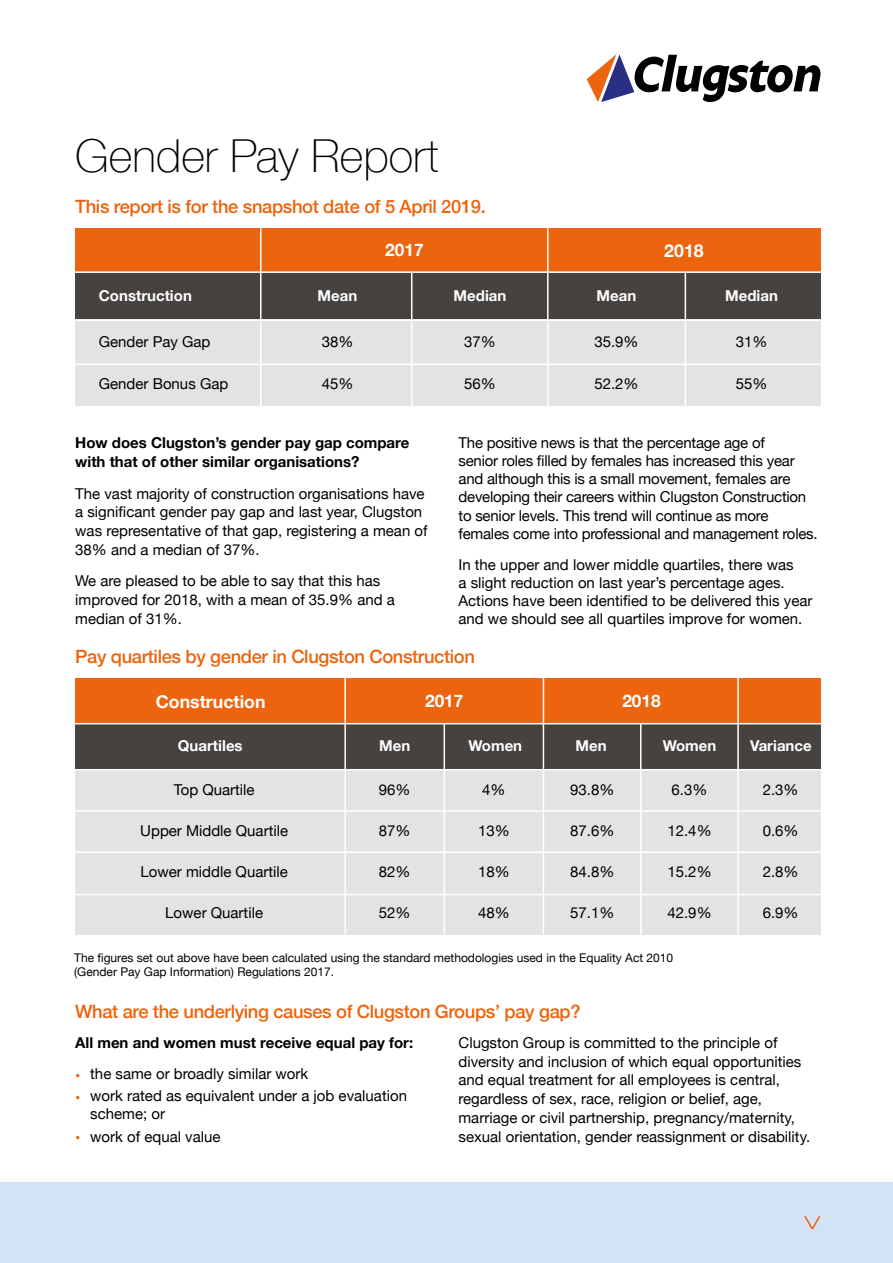
<style>
.page{position:relative;width:893px;height:1263px;background:#fff}
.page>*{position:absolute;margin:0;border:0;box-sizing:border-box;transform-origin:0 0}
.t1{font:100 45.45px "Helvetica Neue";color:#000}
.t2{font:500 18.3px "Helvetica Neue";letter-spacing:-.02em;color:#ec640d}
.t3{font:700 17.7px "Helvetica Neue";color:#fff}
.t4{font:700 17.25px "Helvetica Neue";color:#fff}
.t5{font:15px/18.8px "Helvetica Neue";color:#000}
.t6{font:700 15px/18.8px "Helvetica Neue";color:#000}
.t7{font:700 15px "Helvetica Neue";color:#fff}
.t8{font:12px/14.4px "Helvetica Neue";color:#000}
.s1{color:#ec640d}
</style>
<div class="page">
<div style="left:0;top:1182px;width:893px;height:81px;background:#d3e2f5"></div>
<div style="left:75px;top:273px;width:745px;height:46px;background:#454240"></div>
<div style="left:75px;top:767px;width:745px;height:168px;background:#e3e3e3"></div>
<div style="left:75px;top:228px;width:745px;height:45px;background:#ec640d"></div>
<div style="left:75px;top:679px;width:745px;height:44px;background:#ec640d"></div>
<div style="left:75px;top:723px;width:745px;height:47px;background:#454240"></div>
<div style="left:75px;top:319px;width:745px;height:87px;background:#e3e3e3"></div>
<svg style="left:587px;top:54px;width:233px;height:48px"></svg>
<svg style="left:804px;top:1216px;width:16px;height:13px"></svg>
<hr style="left:71px;top:271px;width:753px;height:2px;background:#fff">
<hr style="left:71px;top:320px;width:753px;height:1px;background:#fff">
<hr style="left:71px;top:364px;width:753px;height:1px;background:#fff">
<hr style="left:260px;top:225px;width:1px;height:183px;background:#fff">
<hr style="left:547px;top:225px;width:2px;height:183px;background:#fff">
<hr style="left:411px;top:273px;width:1px;height:135px;background:#fff">
<hr style="left:685px;top:273px;width:1px;height:135px;background:#fff">
<hr style="left:71px;top:723px;width:753px;height:1px;background:#fff">
<hr style="left:71px;top:769px;width:753px;height:1px;background:#fff">
<hr style="left:71px;top:810px;width:753px;height:2px;background:#fff">
<hr style="left:71px;top:851px;width:753px;height:2px;background:#fff">
<hr style="left:71px;top:894px;width:753px;height:1px;background:#fff">
<hr style="left:344px;top:677px;width:2px;height:263px;background:#fff">
<hr style="left:543px;top:677px;width:1px;height:263px;background:#fff">
<hr style="left:737px;top:677px;width:2px;height:263px;background:#fff">
<hr style="left:640px;top:724px;width:1px;height:216px;background:#fff">
<hr style="left:444px;top:724px;width:1px;height:216px;background:#fff">
<h1 class="t1" style="left:75px;top:122px;width:365px">Gender Pay Report</h1>
<p class="t2" style="left:75px;top:192px;width:412px">This report is for the snapshot date of 5 April 2019.</p>
<p class="t4" style="left:385px;top:237px;width:40px">2017</p>
<p class="t3" style="left:664px;top:236px;width:41px">2018</p>
<p class="t7" style="left:99px;top:283px;width:95px">Construction</p>
<p class="t7" style="left:318px;top:283px;width:41px">Mean</p>
<p class="t7" style="left:454px;top:283px;width:54px">Median</p>
<p class="t7" style="left:597px;top:283px;width:41px">Mean</p>
<p class="t7" style="left:725px;top:283px;width:54px">Median</p>
<p class="t5" style="left:99px;top:333px;width:113px">Gender Pay Gap</p>
<p class="t5" style="left:322px;top:333px;width:33px">38%</p>
<p class="t5" style="left:464px;top:333px;width:33px">37%</p>
<p class="t5" style="left:594px;top:333px;width:46px">35.9%</p>
<p class="t5" style="left:736px;top:333px;width:33px">31%</p>
<p class="t5" style="left:99px;top:375px;width:131px">Gender Bonus Gap</p>
<p class="t5" style="left:322px;top:375px;width:33px">45%</p>
<p class="t5" style="left:464px;top:375px;width:33px">56%</p>
<p class="t5" style="left:594px;top:375px;width:46px">52.2%</p>
<p class="t5" style="left:736px;top:375px;width:33px">55%</p>
<p class="t6" style="left:75px;top:434px;width:336px">How does Clugston’s gender pay gap compare with that of other similar organisations?</p>
<p class="t5" style="left:75px;top:485px;width:354px">The vast majority of construction organisations have a significant gender pay gap and last year, Clugston was representative of that gap, registering a mean of 38% and a median of 37%.</p>
<p class="t5" style="left:75px;top:572px;width:321px">We are pleased to be able to say that this has improved for 2018, with a mean of 35.9% and a median of 31%.</p>
<p class="t5" style="left:458px;top:434px;width:361px;line-height:18.1px">The positive news is that the percentage age of<br>senior roles filled by females has increased this year and although this is a small movement, females are developing their careers within Clugston Construction to senior levels. This trend will continue as more females come into professional and management roles.</p>
<p class="t5" style="left:458px;top:556px;width:355px;line-height:18.1px">In the upper and lower middle quartiles, there was<br>a slight reduction on last year’s percentage ages.<br>Actions have been identified to be delivered this year and we should see all quartiles improve for women.</p>
<p class="t2" style="left:75px;top:642px;width:401px">Pay quartiles by gender in Clugston Construction</p>
<p class="t3" style="left:156px;top:688px;width:111px">Construction</p>
<p class="t4" style="left:622px;top:688px;width:40px">2018</p>
<p class="t4" style="left:425px;top:688px;width:40px">2017</p>
<p class="t7" style="left:178px;top:734px;width:66px">Quartiles</p>
<p class="t7" style="left:379px;top:734px;width:33px">Men</p>
<p class="t7" style="left:469px;top:734px;width:55px">Women</p>
<p class="t7" style="left:576px;top:734px;width:33px">Men</p>
<p class="t7" style="left:663px;top:734px;width:55px">Women</p>
<p class="t7" style="left:750px;top:734px;width:63px">Variance</p>
<p class="t5" style="left:174px;top:781px;width:82px">Top Quartile</p>
<p class="t5" style="left:140px;top:822px;width:149px">Upper Middle Quartile</p>
<p class="t5" style="left:141px;top:863px;width:149px">Lower middle Quartile</p>
<p class="t5" style="left:165px;top:904px;width:99px">Lower Quartile</p>
<p class="t5" style="left:379px;top:781px;width:33px">96%</p>
<p class="t5" style="left:379px;top:822px;width:33px">87%</p>
<p class="t5" style="left:379px;top:863px;width:33px">82%</p>
<p class="t5" style="left:379px;top:904px;width:33px">52%</p>
<p class="t5" style="left:482px;top:781px;width:25px">4%</p>
<p class="t5" style="left:478px;top:822px;width:33px">13%</p>
<p class="t5" style="left:478px;top:863px;width:33px">18%</p>
<p class="t5" style="left:478px;top:904px;width:33px">48%</p>
<p class="t5" style="left:570px;top:781px;width:46px">93.8%</p>
<p class="t5" style="left:570px;top:822px;width:46px">87.6%</p>
<p class="t5" style="left:570px;top:863px;width:46px">84.8%</p>
<p class="t5" style="left:570px;top:904px;width:46px">57.1%</p>
<p class="t5" style="left:672px;top:781px;width:37px">6.3%</p>
<p class="t5" style="left:667px;top:822px;width:46px">12.4%</p>
<p class="t5" style="left:667px;top:863px;width:46px">15.2%</p>
<p class="t5" style="left:667px;top:904px;width:46px">42.9%</p>
<p class="t8" style="left:74px;top:951px;width:601px">The figures set out above have been calculated using the standard methodologies used in the Equality Act 2010 (Gender Pay Gap Information) Regulations 2017.</p>
<p class="t2" style="left:75px;top:997px;width:507px">What are the underlying causes of Clugston Groups’ pay gap?</p>
<p class="t5" style="left:763px;top:781px;width:37px">2.3%</p>
<p class="t5" style="left:763px;top:822px;width:37px">0.6%</p>
<p class="t5" style="left:763px;top:863px;width:37px">2.8%</p>
<p class="t5" style="left:763px;top:904px;width:37px">6.9%</p>
<p class="t6" style="left:75px;top:1034px;width:339px">All men and women must receive equal pay for:</p>
<p class="t5" style="left:75px;top:1065px;width:235px"><span class="s1">•</span> the same or broadly similar work</p>
<p class="t5" style="left:90px;top:1088px;width:318px;line-height:18px;text-indent:-15px"><span class="s1">•</span> work rated as equivalent under a job evaluation scheme; or</p>
<p class="t5" style="left:75px;top:1128px;width:147px"><span class="s1">•</span> work of equal value</p>
<p class="t5" style="left:458px;top:1034px;width:353px">Clugston Group is committed to the principle of diversity and inclusion of which equal opportunities and equal treatment for all employees is central, regardless of sex, race, religion or belief, age, marriage or civil partnership, pregnancy/maternity, sexual orientation, gender reassignment or disability.</p>
</div>
